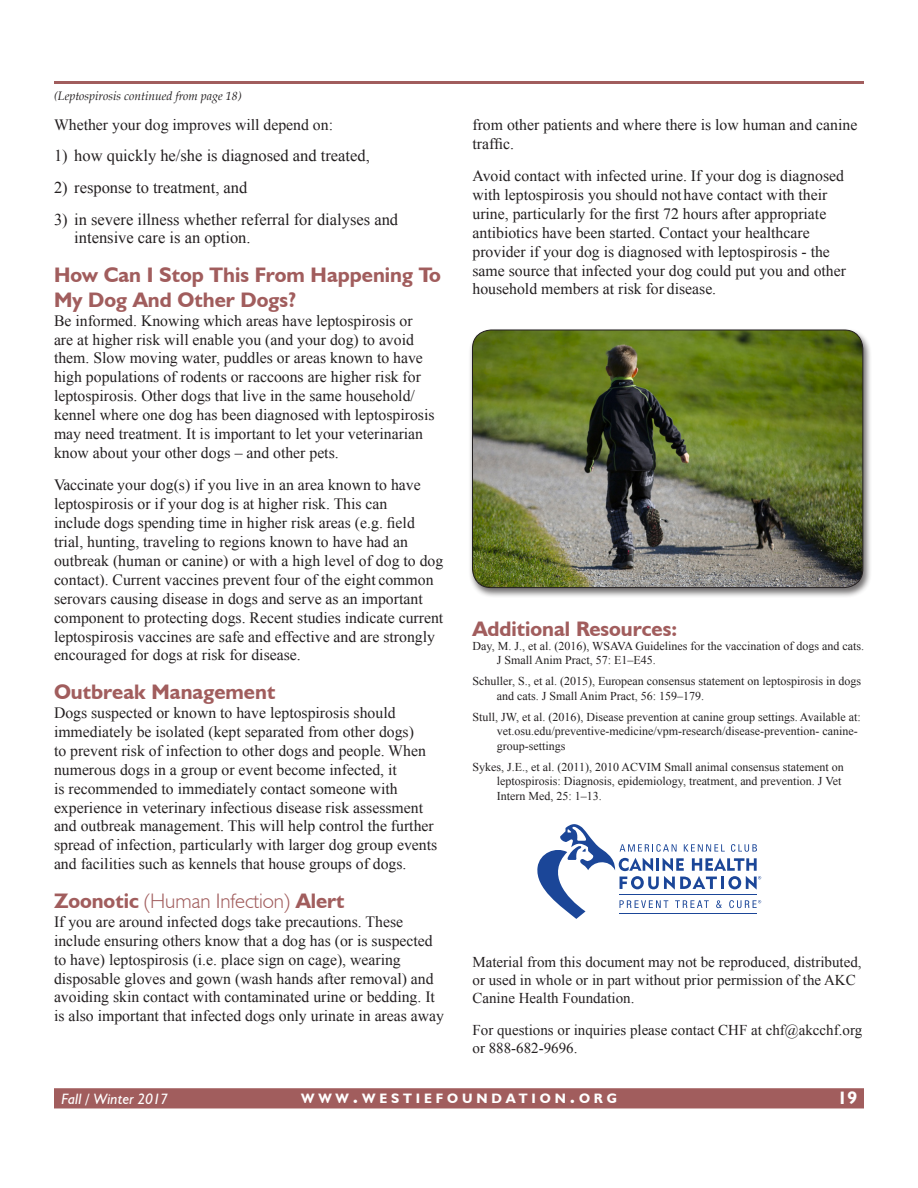
<style>
.page{position:relative;width:918px;height:1188px;background:#fff}
.page>*{position:absolute;margin:0;border:0;box-sizing:border-box;transform-origin:0 0}
.Subhead2{font:700 21px/25.2px "Humanist 521 BT";color:#a15d5d}
.Subhead2-2{font:300 21px "Humanist 521 BT";color:#a15d5d}
.t1{font:700 18px "Humanist 521 BT";color:#fff}
.t2{font:16.5px/18.1px "Times New Roman";color:#231f20}
.Body_10_5{font:15.75px/18.9px "Times New Roman";color:#231f20}
.Body_10_5-2{font:15px/18px "Times New Roman";color:#231f20}
.t3{font:italic 15px "Humanist 521 BT";color:#fff}
.t4{font:700 13.65px "Humanist 521 BT";letter-spacing:.285em;color:#fff}
.Footnote_text{font:12px/14.4px "Times New Roman";color:#231f20}
.t5{font:italic 12px "Palatino";color:#231f20}
.s1{font-weight:700}
.s2{font-size:19.5px}
</style>
<div class="page">
<hr style="left:54px;top:81px;width:810px;height:3px;background:#a15d5d">
<div style="left:55px;top:1089px;width:808px;height:19px;background:#a15d5d"></div>
<div style="left:54px;top:1088px;width:810px;height:20px;border:2px solid #a15d5d"></div>
<div style="left:469px;top:328px;width:403px;height:271px;background:#231f20;opacity:.65"></div>
<img style="left:472px;top:330px;width:391px;height:258px">
<div style="left:472px;top:330px;width:391px;height:258px;border:1px solid #231f20;border-radius:19px"></div>
<svg style="left:537px;top:824px;width:224px;height:95px"></svg>
<p class="t5" style="left:54px;top:89px;width:189px">(Leptospirosis continued from page 18)</p>
<p class="Body_10_5" style="left:54px;top:115px;width:281px">Whether your dog improves will depend on:</p>
<p class="t2" style="left:54px;top:147px;width:317px">1) how quickly he/she is diagnosed and treated,</p>
<p class="t2" style="left:54px;top:178px;width:195px">2) response to treatment, and</p>
<p class="t2" style="left:74px;top:210px;width:325px;text-indent:-20px">3) in severe illness whether referral for dialyses and intensive care is an option.</p>
<p class="Subhead2" style="left:54px;top:261px;width:388px">How Can I Stop This From Happening To<br>My Dog And Other Dogs?</p>
<p class="Body_10_5" style="left:54px;top:311px;width:382px">Be informed. Knowing which areas have leptospirosis or are at higher risk will enable you (and your dog) to avoid them. Slow moving water, puddles or areas known to have high populations of rodents or raccoons are higher risk for leptospirosis. Other dogs that live in the same household/ kennel where one dog has been diagnosed with leptospirosis may need treatment. It is important to let your veterinarian know about your other dogs – and other pets.</p>
<p class="Body_10_5" style="left:54px;top:475px;width:391px">Vaccinate your dog(s) if you live in an area known to have leptospirosis or if your dog is at higher risk. This can<br>include dogs spending time in higher risk areas (e.g. field trial, hunting, traveling to regions known to have had an outbreak (human or canine) or with a high level of dog to dog contact). Current vaccines prevent four of the eight common serovars causing disease in dogs and serve as an important component to protecting dogs. Recent studies indicate current leptospirosis vaccines are safe and effective and are strongly encouraged for dogs at risk for disease.</p>
<p class="Subhead2" style="left:54px;top:679px;width:223px">Outbreak Management</p>
<p class="Body_10_5" style="left:54px;top:703px;width:385px">Dogs suspected or known to have leptospirosis should immediately be isolated (kept separated from other dogs)<br>to prevent risk of infection to other dogs and people. When numerous dogs in a group or event become infected, it<br>is recommended to immediately contact someone with experience in veterinary infectious disease risk assessment and outbreak management. This will help control the further spread of infection, particularly with larger dog group events and facilities such as kennels that house groups of dogs.</p>
<p class="Subhead2-2" style="left:54px;top:888px;width:292px"><span class="s1">Zoonotic</span> (Human Infection) <span class="s1">Alert</span></p>
<p class="Body_10_5" style="left:54px;top:912px;width:392px">If you are around infected dogs take precautions. These include ensuring others know that a dog has (or is suspected to have) leptospirosis (i.e. place sign on cage), wearing disposable gloves and gown (wash hands after removal) and avoiding skin contact with contaminated urine or bedding. It is also important that infected dogs only urinate in areas away</p>
<p class="Body_10_5" style="left:472px;top:115px;width:386px">from other patients and where there is low human and canine traffic.</p>
<p class="Body_10_5" style="left:472px;top:166px;width:375px">Avoid contact with infected urine. If your dog is diagnosed with leptospirosis you should not have contact with their urine, particularly for the first 72 hours after appropriate antibiotics have been started. Contact your healthcare provider if your dog is diagnosed with leptospirosis - the same source that infected your dog could put you and other household members at risk for disease.</p>
<p class="Subhead2" style="left:472px;top:615px;width:206px">Additional Resources:</p>
<p class="Footnote_text" style="left:497px;top:639px;width:369px;text-indent:-24px">Day, M. J., et al. (2016), WSAVA Guidelines for the vaccination of dogs and cats.<br>J Small Anim Pract, 57: E1–E45.</p>
<p class="Footnote_text" style="left:497px;top:674px;width:366px;text-indent:-24px">Schuller, S., et al. (2015), European consensus statement on leptospirosis in dogs and cats. J Small Anim Pract, 56: 159–179.</p>
<p class="Footnote_text" style="left:497px;top:710px;width:365px;text-indent:-24px">Stull, JW, et al. (2016), Disease prevention at canine group settings. Available at: vet.osu.edu/preventive-medicine/vpm-research/disease-prevention- canine&shy;group-settings</p>
<p class="Footnote_text" style="left:497px;top:760px;width:348px;text-indent:-24px">Sykes, J.E., et al. (2011), 2010 ACVIM Small animal consensus statement on leptospirosis: Diagnosis, epidemiology, treatment, and prevention. J Vet<br>Intern Med, 25: 1–13.</p>
<p class="Body_10_5-2" style="left:472px;top:953px;width:391px">Material from this document may not be reproduced, distributed, or used in whole or in part without prior permission of the AKC<br>Canine Health Foundation.</p>
<p class="Body_10_5-2" style="left:472px;top:1020px;width:391px">For questions or inquiries please contact CHF at chf@akcchf.org or 888-682-9696.</p>
<p class="t3" style="left:62px;top:1090px;width:108px">Fall / Winter 2017</p>
<p class="t4" style="left:301px;top:1090px;width:317px">WWW<span class="s2">.</span>WESTIEFOUNDATION<span class="s2">.</span>ORG</p>
<p class="t1" style="left:838px;top:1087px;width:21px">19</p>
</div>
